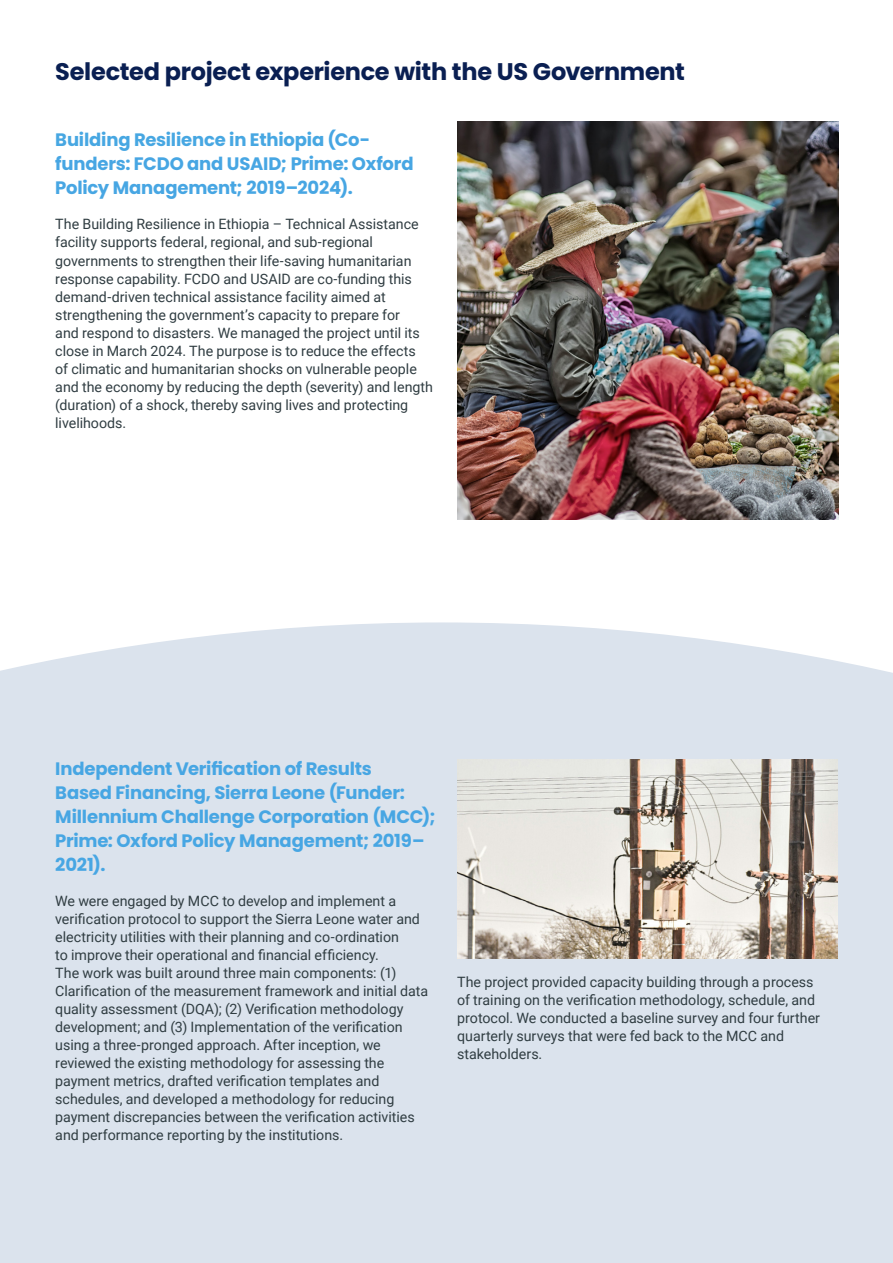
<style>
.page{position:relative;width:893px;height:1263px;background:#fff}
.page>*{position:absolute;margin:0;border:0;box-sizing:border-box;transform-origin:0 0}
.t1{font:700 24px "Poppins";letter-spacing:-.01em;color:#0a1f52}
.t2{font:700 18px/24px "Poppins";letter-spacing:-.01em;color:#47a6e3}
.Body{font:14.25px/18px "Roboto";color:#303d42}
.s1{color:#47a7e2}
</style>
<div class="page">
<div style="left:0;top:622px;width:893px;height:641px;background:#dbe3ed"></div>
<img style="left:457px;top:122px;width:381px;height:397px">
<img style="left:457px;top:759px;width:380px;height:200px">
<h2 class="t1" style="left:55px;top:58px;width:631px">Selected project experience with the US Government</h2>
<h3 class="t2" style="left:55px;top:128px;width:360px"><span class="s1">Building Resilience in Ethiopia</span> (Co&shy;funders: FCDO and USAID; Prime: Oxford<br>Policy Management; 2019–2024).</h3>
<p class="Body" style="left:55px;top:215px;width:379px">The Building Resilience in Ethiopia – Technical Assistance facility supports federal, regional, and sub-regional governments to strengthen their life-saving humanitarian response capability. FCDO and USAID are co-funding this demand-driven technical assistance facility aimed at strengthening the government’s capacity to prepare for<br>and respond to disasters. We managed the project until its close in March 2024. The purpose is to reduce the effects<br>of climatic and humanitarian shocks on vulnerable people and the economy by reducing the depth (severity) and length (duration) of a shock, thereby saving lives and protecting livelihoods.</p>
<h3 class="t2" style="left:55px;top:757px;width:382px">Independent Verification of Results<br>Based Financing, Sierra Leone (Funder:<br>Millennium Challenge Corporation (MCC); Prime: Oxford Policy Management; 2019– 2021).</h3>
<p class="Body" style="left:55px;top:891px;width:374px">We were engaged by MCC to develop and implement a verification protocol to support the Sierra Leone water and electricity utilities with their planning and co-ordination<br>to improve their operational and financial efficiency.<br>The work was built around three main components: (1)<br>Clarification of the measurement framework and initial data quality assessment (DQA); (2) Verification methodology development; and (3) Implementation of the verification using a three-pronged approach. After inception, we reviewed the existing methodology for assessing the payment metrics, drafted verification templates and schedules, and developed a methodology for reducing payment discrepancies between the verification activities and performance reporting by the institutions.</p>
<p class="Body" style="left:457px;top:972px;width:364px">The project provided capacity building through a process of training on the verification methodology, schedule, and protocol. We conducted a baseline survey and four further quarterly surveys that were fed back to the MCC and stakeholders.</p>
</div>
